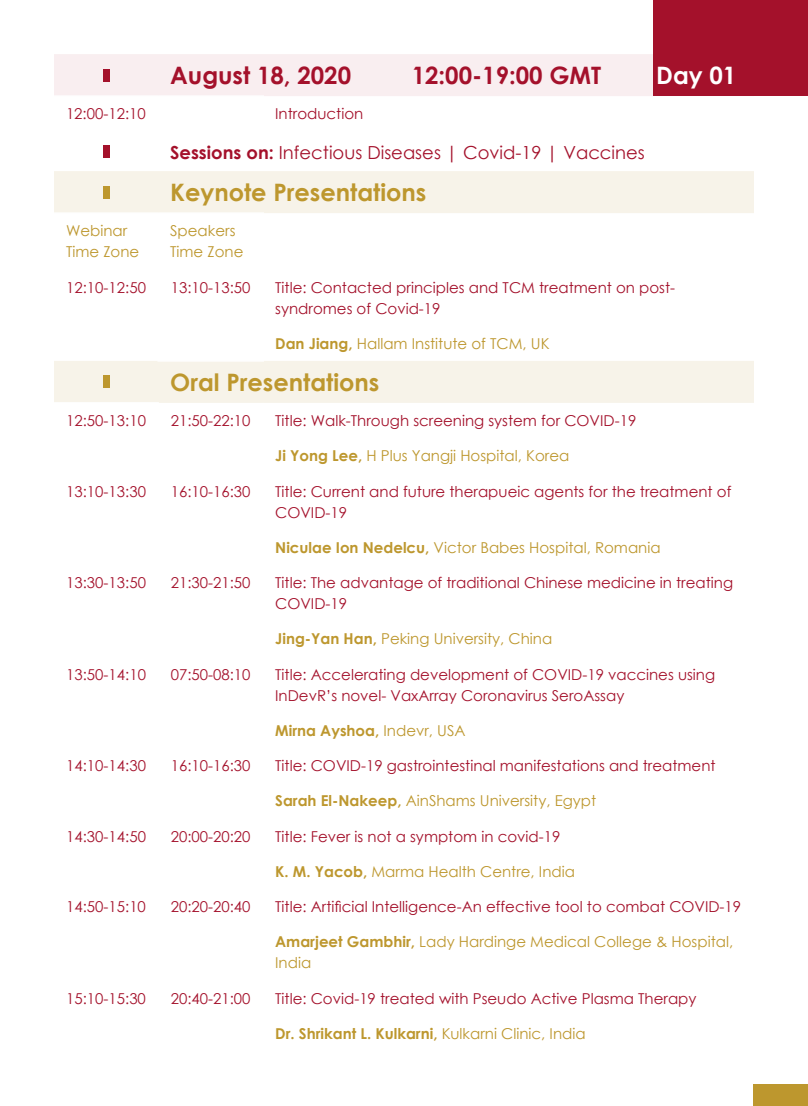
<style>
.page{position:relative;width:808px;height:1106px;background:#fff}
.page>*{position:absolute;margin:0;border:0;box-sizing:border-box;transform-origin:0 0}
.t1{font:700 24px "Century Gothic";color:#bd972e}
.t2{font:700 24px "Century Gothic";color:#a4112b}
.t3{font:700 24px "Century Gothic";color:#fff}
.t4{font:18px "Century Gothic";color:#a4112b}
.t5{font:15px/21px "Century Gothic";color:#a4112b}
.t6{font:15px/21px "Century Gothic";color:#bd972e}
.t7{font:700 15px "Century Gothic";color:#bd972e}
.s1{font-weight:700}
.s2{font-weight:400}
</style>
<div class="page">
<div style="left:54px;top:54px;width:599px;height:42px;background:#f9eef0"></div>
<svg style="left:54px;top:171px;width:700px;height:232px"></svg>
<hr style="left:54px;top:95px;width:104px;height:2px;background:#fff">
<hr style="left:158px;top:95px;width:106px;height:2px;background:#fff">
<hr style="left:54px;top:212px;width:104px;height:2px;background:#fff">
<hr style="left:158px;top:212px;width:106px;height:2px;background:#fff">
<hr style="left:157px;top:214px;width:2px;height:55px;background:#fff">
<hr style="left:262px;top:214px;width:2px;height:55px;background:#fff">
<hr style="left:157px;top:360px;width:107px;height:2px;background:#fff">
<hr style="left:54px;top:402px;width:105px;height:2px;background:#fff">
<hr style="left:157px;top:269px;width:2px;height:57px;background:#fff">
<hr style="left:262px;top:269px;width:2px;height:57px;background:#fff">
<hr style="left:157px;top:326px;width:2px;height:34px;background:#fff">
<hr style="left:262px;top:326px;width:2px;height:34px;background:#fff">
<div style="left:103px;top:69px;width:6px;height:12px;background:#a4112b"></div>
<div style="left:103px;top:146px;width:6px;height:12px;background:#a4112b"></div>
<div style="left:103px;top:186px;width:6px;height:12px;background:#bd972e"></div>
<div style="left:103px;top:376px;width:6px;height:12px;background:#bd972e"></div>
<div style="left:653px;top:0;width:155px;height:96px;background:#a4112b"></div>
<div style="left:754px;top:1084px;width:54px;height:22px;background:#bd972e"></div>
<h1 class="t2" style="left:170px;top:57px;width:182px">August 18, 2020</h1>
<h1 class="t2" style="left:412px;top:57px;width:191px">12:00-19:00 GMT</h1>
<h1 class="t3" style="left:656px;top:57px;width:82px">Day 01</h1>
<p class="t5" style="left:66px;top:103px;width:81px">12:00-12:10</p>
<p class="t5" style="left:275px;top:103px;width:90px">Introduction</p>
<p class="t4" style="left:170px;top:140px;width:476px"><span class="s1">Sessions on:</span> Infectious Diseases | Covid-19 | Vaccines</p>
<h1 class="t1" style="left:170px;top:174px;width:258px">Keynote Presentations</h1>
<p class="t6" style="left:66px;top:220px;width:75px">Webinar<br>Time Zone</p>
<p class="t6" style="left:170px;top:220px;width:75px">Speakers<br>Time Zone</p>
<p class="t5" style="left:66px;top:276px;width:81px">12:10-12:50</p>
<p class="t5" style="left:171px;top:276px;width:81px">13:10-13:50</p>
<p class="t5" style="left:275px;top:276px;width:401px">Title: Contacted principles and TCM treatment on post&shy;syndromes of Covid-19</p>
<p class="t6" style="left:275px;top:333px;width:276px"><span class="s1">Dan Jiang,</span> Hallam Institute of TCM, UK</p>
<h1 class="t1" style="left:170px;top:364px;width:211px">Oral Presentations</h1>
<p class="t5" style="left:66px;top:410px;width:81px">12:50-13:10</p>
<p class="t5" style="left:171px;top:410px;width:81px">21:50-22:10</p>
<p class="t5" style="left:275px;top:410px;width:363px">Title: Walk-Through screening system for COVID-19</p>
<p class="t6" style="left:275px;top:445px;width:296px"><span class="s1">Ji Yong Lee,</span> H Plus Yangji Hospital, Korea</p>
<p class="t5" style="left:66px;top:480px;width:81px">13:10-13:30</p>
<p class="t5" style="left:171px;top:480px;width:81px">16:10-16:30</p>
<p class="t5" style="left:275px;top:480px;width:458px">Title: Current and future therapueic agents for the treatment of<br>COVID-19</p>
<p class="t6" style="left:275px;top:537px;width:387px"><span class="s1">Niculae Ion Nedelcu,</span> Victor Babes Hospital, Romania</p>
<p class="t5" style="left:66px;top:572px;width:81px">13:30-13:50</p>
<p class="t5" style="left:171px;top:572px;width:81px">21:30-21:50</p>
<p class="t5" style="left:275px;top:572px;width:459px">Title: The advantage of traditional Chinese medicine in treating<br>COVID-19</p>
<p class="t6" style="left:275px;top:628px;width:279px"><span class="s1">Jing-Yan Han,</span> Peking University, China</p>
<p class="t5" style="left:66px;top:663px;width:81px">13:50-14:10</p>
<p class="t5" style="left:171px;top:663px;width:81px">07:50-08:10</p>
<p class="t5" style="left:275px;top:663px;width:441px">Title: Accelerating development of COVID-19 vaccines using<br>InDevR’s novel- VaxArray Coronavirus SeroAssay</p>
<p class="t7" style="left:275px;top:719px;width:192px">Mirna Ayshoa, <span class="s2">Indevr, USA</span></p>
<p class="t5" style="left:66px;top:755px;width:81px">14:10-14:30</p>
<p class="t5" style="left:171px;top:755px;width:81px">16:10-16:30</p>
<p class="t5" style="left:275px;top:755px;width:442px">Title: COVID-19 gastrointestinal manifestations and treatment</p>
<p class="t6" style="left:275px;top:790px;width:322px"><span class="s1">Sarah El-Nakeep,</span> AinShams University, Egypt</p>
<p class="t5" style="left:66px;top:825px;width:81px">14:30-14:50</p>
<p class="t5" style="left:171px;top:825px;width:81px">20:00-20:20</p>
<p class="t5" style="left:275px;top:825px;width:287px">Title: Fever is not a symptom in covid-19</p>
<p class="t6" style="left:275px;top:861px;width:301px"><span class="s1">K. M. Yacob,</span> Marma Health Centre, India</p>
<p class="t5" style="left:66px;top:896px;width:81px">14:50-15:10</p>
<p class="t5" style="left:171px;top:896px;width:81px">20:20-20:40</p>
<p class="t5" style="left:275px;top:896px;width:467px">Title: Artificial Intelligence-An effective tool to combat COVID-19</p>
<p class="t6" style="left:275px;top:931px;width:459px"><span class="s1">Amarjeet Gambhir,</span> Lady Hardinge Medical College &amp; Hospital,<br>India</p>
<p class="t5" style="left:66px;top:987px;width:81px">15:10-15:30</p>
<p class="t5" style="left:171px;top:987px;width:81px">20:40-21:00</p>
<p class="t5" style="left:275px;top:987px;width:423px">Title: Covid-19 treated with Pseudo Active Plasma Therapy</p>
<p class="t7" style="left:275px;top:1022px;width:312px">Dr. Shrikant L. Kulkarni, <span class="s2">Kulkarni Clinic, India</span></p>
</div>
